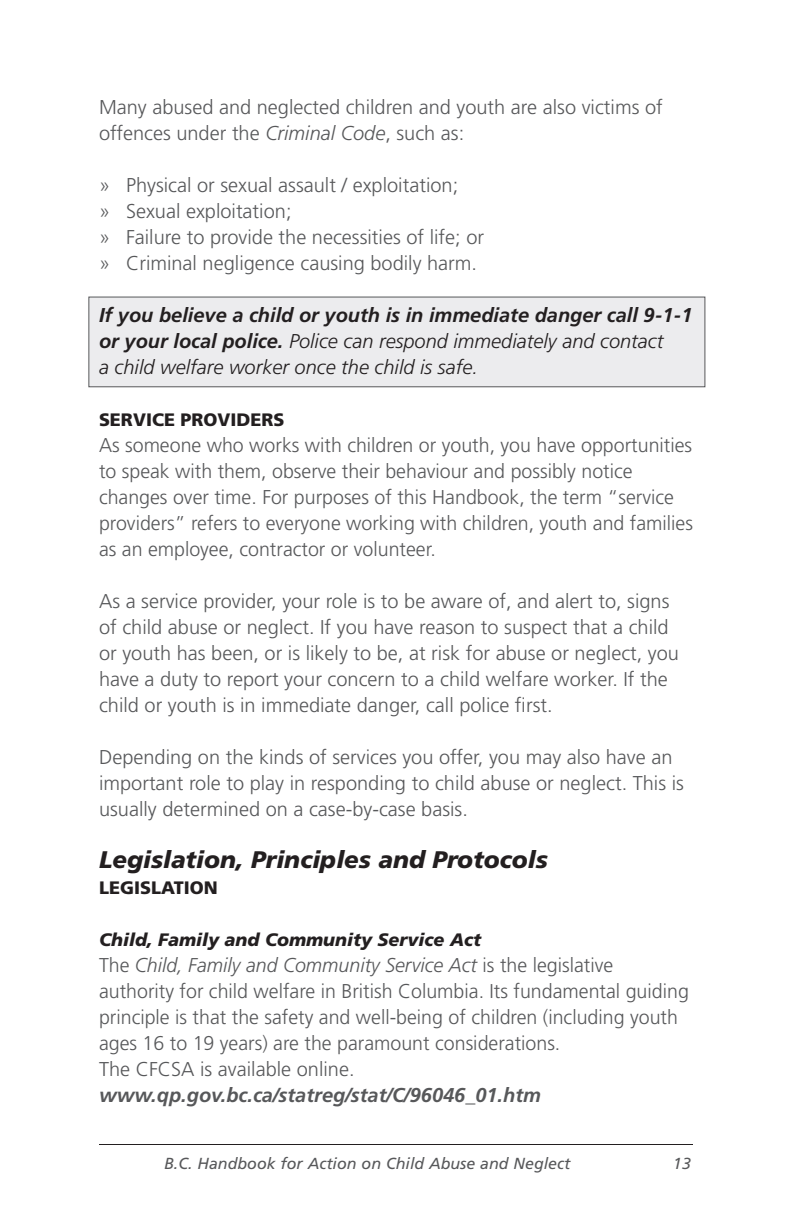
<style>
.page{position:relative;width:792px;height:1224px;background:#fff}
.page>*{position:absolute;margin:0;border:0;box-sizing:border-box;transform-origin:0 0}
.t1{font:italic 900 24px "Frutiger LT Std";color:#231f20}
.Bullets{font:300 20px/26px "Frutiger LT Std";color:#57585a}
.t2{font:italic 700 20px/26px "Frutiger LT Std";color:#231f20}
.t3{font:italic 700 20px "Frutiger LT Std";color:#57585a}
.t4{font:italic 300 20px "Frutiger LT Std";color:#231f20}
.t5{font:italic 900 18px "Frutiger LT Std";color:#231f20}
.t6{font:900 18px "Frutiger LT Std";color:#231f20}
.t7{font:italic 16px "Frutiger LT Std";color:#57585a}
.s1{font-style:italic}
.s2{font-weight:300}
</style>
<div class="page">
<hr style="left:99px;top:1144px;width:594px;height:1px;background:#231f20">
<div style="left:88px;top:297px;width:617px;height:90px;background:#ececee;border:1px solid #57585a"></div>
<p class="Bullets" style="left:99px;top:94px;width:565px">Many abused and neglected children and youth are also victims of offences under the <span class="s1">Criminal Code</span>, such as:</p>
<p class="Bullets" style="left:99px;top:172px;width:361px">» Physical or sexual assault / exploitation;</p>
<p class="Bullets" style="left:99px;top:198px;width:194px">» Sexual exploitation;</p>
<p class="Bullets" style="left:99px;top:224px;width:387px">» Failure to provide the necessities of life; or</p>
<p class="Bullets" style="left:99px;top:250px;width:380px">» Criminal negligence causing bodily harm.</p>
<p class="t2" style="left:99px;top:302px;width:595px">If you believe a child or youth is in immediate danger call 9-1-1 or your local police. <span class="s2">Police can respond immediately and contact</span></p>
<p class="t4" style="left:99px;top:356px;width:380px">a child welfare worker once the child is safe.</p>
<p class="t6" style="left:99px;top:409px;width:187px">SERVICE PROVIDERS</p>
<p class="Bullets" style="left:99px;top:432px;width:596px">As someone who works with children or youth, you have opportunities to speak with them, observe their behaviour and possibly notice changes over time. For purposes of this Handbook, the term “service providers” refers to everyone working with children, youth and families as an employee, contractor or volunteer.</p>
<p class="Bullets" style="left:99px;top:588px;width:582px">As a service provider, your role is to be aware of, and alert to, signs of child abuse or neglect. If you have reason to suspect that a child or youth has been, or is likely to be, at risk for abuse or neglect, you have a duty to report your concern to a child welfare worker. If the child or youth is in immediate danger, call police first.</p>
<p class="Bullets" style="left:99px;top:744px;width:586px">Depending on the kinds of services you offer, you may also have an important role to play in responding to child abuse or neglect. This is usually determined on a case-by-case basis.</p>
<p class="t1" style="left:99px;top:845px;width:450px">Legislation, Principles and Protocols</p>
<p class="t6" style="left:99px;top:877px;width:120px">LEGISLATION</p>
<p class="t5" style="left:99px;top:929px;width:384px">Child, Family and Community Service Act</p>
<p class="Bullets" style="left:99px;top:952px;width:591px">The <span class="s1">Child, Family and Community Service Act</span> is the legislative authority for child welfare in British Columbia. Its fundamental guiding principle is that the safety and well-being of children (including youth ages 16 to 19 years) are the paramount considerations.<br>The CFCSA is available online.</p>
<p class="t3" style="left:99px;top:1083px;width:443px">www.qp.gov.bc.ca/statreg/stat/C/96046_01.htm</p>
<p class="t7" style="left:164px;top:1154px;width:408px">B.C. Handbook for Action on Child Abuse and Neglect</p>
<p class="t7" style="left:673px;top:1154px;width:19px">13</p>
</div>
